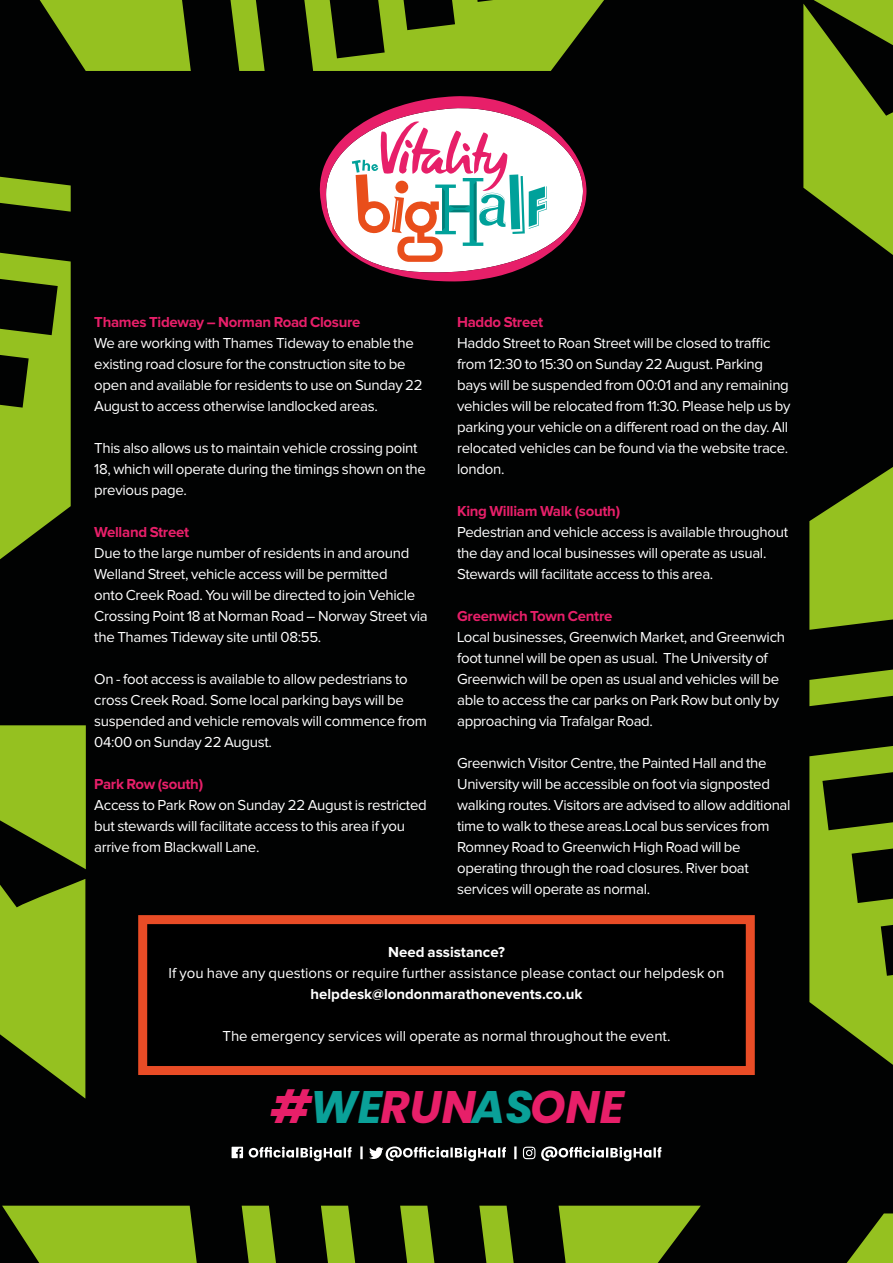
<style>
.page{position:relative;width:893px;height:1263px;background:#010202}
.page>*{position:absolute;margin:0;border:0;box-sizing:border-box;transform-origin:0 0}
.t1{font:italic 700 45.6px "Poppins";color:#e71f69}
.t2{font:15px/21px "Proxima Nova";letter-spacing:-.02em;color:#fff}
.t3{font:15px "Proxima Nova";color:#fff}
.t4{font:700 15px "Proxima Nova";letter-spacing:-.02em;color:#e71f69}
.t5{font:700 15px "Proxima Nova";color:#fff}
.s1{color:#0aa098}
</style>
<div class="page">
<svg style="left:321px;top:1206px;width:380px;height:57px"></svg>
<svg style="left:242px;top:1206px;width:34px;height:57px"></svg>
<svg style="left:847px;top:1213px;width:46px;height:50px"></svg>
<svg style="left:2px;top:1206px;width:195px;height:57px;background:#83aa1c"></svg>
<svg style="left:0;top:253px;width:71px;height:306px"></svg>
<svg style="left:0;top:177px;width:71px;height:35px"></svg>
<svg style="left:0;top:725px;width:86px;height:373px"></svg>
<svg style="left:304px;top:0;width:300px;height:71px"></svg>
<svg style="left:230px;top:0;width:35px;height:71px"></svg>
<svg style="left:39px;top:0;width:152px;height:71px"></svg>
<svg style="left:803px;top:0;width:90px;height:255px"></svg>
<svg style="left:809px;top:746px;width:84px;height:319px"></svg>
<svg style="left:809px;top:669px;width:84px;height:37px"></svg>
<svg style="left:809px;top:467px;width:84px;height:163px"></svg>
<svg style="left:320px;top:96px;width:266px;height:185px"></svg>
<svg style="left:232px;top:1147px;width:11px;height:11px"></svg>
<svg style="left:249px;top:1146px;width:412px;height:15px"></svg>
<div style="left:138px;top:915px;width:617px;height:160px;border:9px solid #e94c26"></div>
<p class="t4" style="left:94px;top:315px;width:268px">Thames Tideway – Norman Road Closure</p>
<p class="t2" style="left:94px;top:333px;width:330px">We are working with Thames Tideway to enable the existing road closure for the construction site to be open and available for residents to use on Sunday 22<br>August to access otherwise landlocked areas.</p>
<p class="t2" style="left:94px;top:438px;width:333px">This also allows us to maintain vehicle crossing point<br>18, which will operate during the timings shown on the previous page.</p>
<p class="t4" style="left:94px;top:525px;width:96px">Welland Street</p>
<p class="t2" style="left:94px;top:543px;width:335px">Due to the large number of residents in and around Welland Street, vehicle access will be permitted<br>onto Creek Road. You will be directed to join Vehicle Crossing Point 18 at Norman Road – Norway Street via the Thames Tideway site until 08:55.</p>
<p class="t2" style="left:94px;top:669px;width:334px">On - foot access is available to allow pedestrians to cross Creek Road. Some local parking bays will be suspended and vehicle removals will commence from 04:00 on Sunday 22 August.</p>
<p class="t4" style="left:94px;top:777px;width:110px">Park Row (south)</p>
<p class="t2" style="left:94px;top:795px;width:334px">Access to Park Row on Sunday 22 August is restricted but stewards will facilitate access to this area if you arrive from Blackwall Lane.</p>
<p class="t4" style="left:457px;top:315px;width:88px">Haddo Street</p>
<p class="t2" style="left:457px;top:333px;width:335px">Haddo Street to Roan Street will be closed to traffic from 12:30 to 15:30 on Sunday 22 August. Parking bays will be suspended from 00:01 and any remaining vehicles will be relocated from 11:30. Please help us by parking your vehicle on a different road on the day. All relocated vehicles can be found via the website trace. london.</p>
<p class="t4" style="left:457px;top:504px;width:165px">King William Walk (south)</p>
<p class="t2" style="left:457px;top:522px;width:333px">Pedestrian and vehicle access is available throughout the day and local businesses will operate as usual.<br>Stewards will facilitate access to this area.</p>
<p class="t4" style="left:457px;top:609px;width:157px">Greenwich Town Centre</p>
<p class="t2" style="left:457px;top:627px;width:329px">Local businesses, Greenwich Market, and Greenwich foot tunnel will be open as usual. The University of Greenwich will be open as usual and vehicles will be able to access the car parks on Park Row but only by approaching via Trafalgar Road.</p>
<p class="t2" style="left:457px;top:753px;width:335px">Greenwich Visitor Centre, the Painted Hall and the University will be accessible on foot via signposted walking routes. Visitors are advised to allow additional time to walk to these areas.Local bus services from Romney Road to Greenwich High Road will be operating through the road closures. River boat services will operate as normal.</p>
<p class="t5" style="left:388px;top:945px;width:118px">Need assistance?</p>
<p class="t3" style="left:168px;top:966px;width:557px">If you have any questions or require further assistance please contact our helpdesk on</p>
<p class="t5" style="left:310px;top:987px;width:273px">helpdesk@londonmarathonevents.co.uk</p>
<p class="t3" style="left:222px;top:1029px;width:450px">The emergency services will operate as normal throughout the event.</p>
<h1 class="t1" style="left:271px;top:1080px;width:355px">#<span class="s1">WE</span>RUN<span class="s1">AS</span>ONE</h1>
</div>
